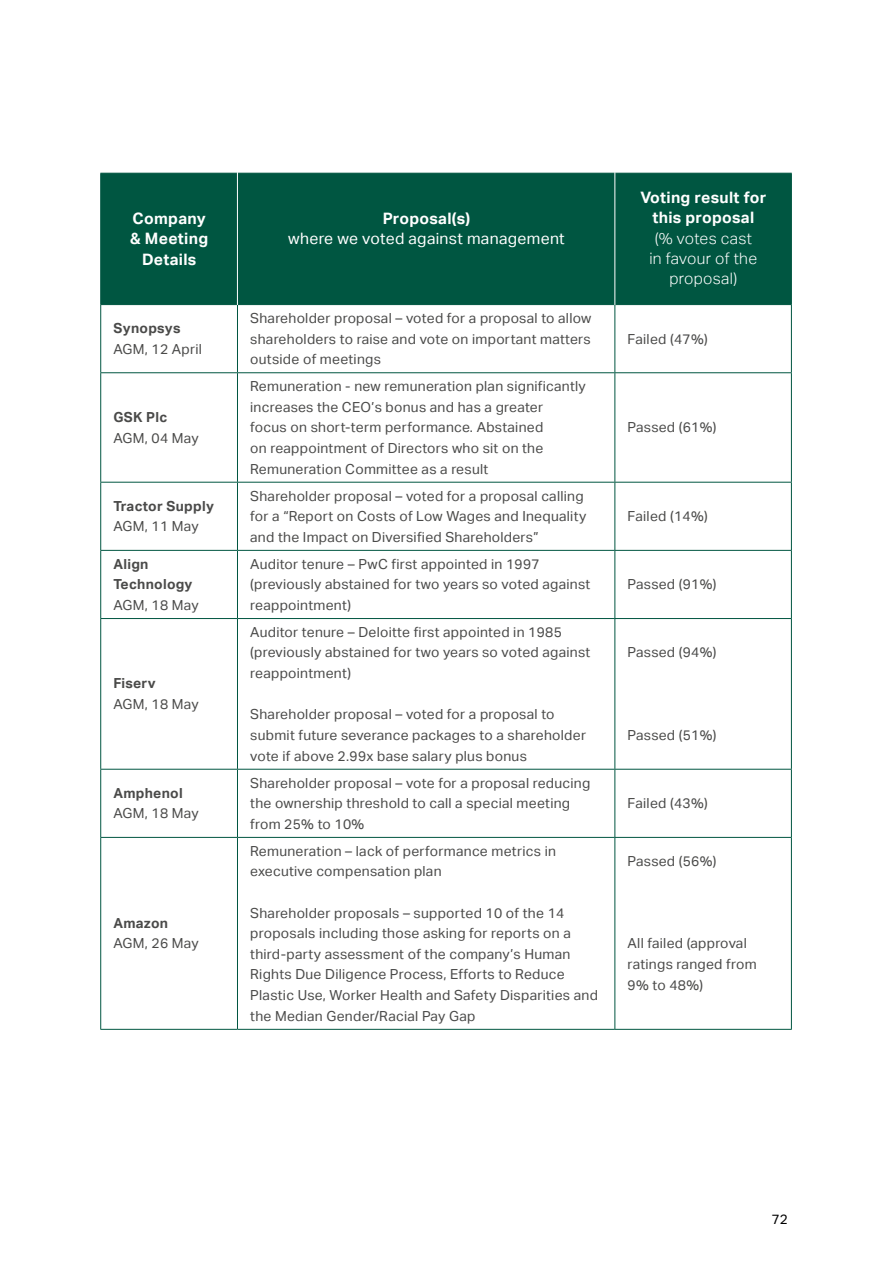
<style>
.page{position:relative;width:893px;height:1263px;background:#fff}
.page>*{position:absolute;margin:0;border:0;box-sizing:border-box;transform-origin:0 0}
.t1{font:700 15.75px/20.2px "Aktiv Grotesk";letter-spacing:.02em;color:#fff;text-align:center}
.t2{font:300 15.75px/20.2px "Aktiv Grotesk";letter-spacing:.02em;color:#fff;text-align:center}
.t3{font:15.75px "Aktiv Grotesk";letter-spacing:.02em;color:#fff}
.t4{font:13.8px/20.5px "Aktiv Grotesk";letter-spacing:.02em;color:#4a4a49}
.t5{font:700 13.8px/20.5px "Aktiv Grotesk";letter-spacing:.02em;color:#4a4a49}
.t6{font:13.5px "Aktiv Grotesk";color:#000}
</style>
<div class="page">
<div style="left:101px;top:174px;width:690px;height:130px;background:#005641"></div>
<hr style="left:100px;top:173px;width:137px;height:1px;background:#005641">
<hr style="left:100px;top:174px;width:1px;height:130px;background:#005641">
<hr style="left:237px;top:173px;width:378px;height:1px;background:#005641">
<hr style="left:615px;top:173px;width:177px;height:1px;background:#005641">
<hr style="left:791px;top:174px;width:1px;height:130px;background:#005641">
<hr style="left:100px;top:305px;width:1px;height:67px;background:#005641">
<hr style="left:237px;top:305px;width:1px;height:67px;background:#005641">
<hr style="left:614px;top:305px;width:1px;height:67px;background:#005641">
<hr style="left:791px;top:305px;width:1px;height:67px;background:#005641">
<hr style="left:100px;top:372px;width:137px;height:1px;background:#005641">
<hr style="left:100px;top:373px;width:1px;height:109px;background:#005641">
<hr style="left:237px;top:372px;width:378px;height:1px;background:#005641">
<hr style="left:237px;top:373px;width:1px;height:109px;background:#005641">
<hr style="left:615px;top:372px;width:177px;height:1px;background:#005641">
<hr style="left:614px;top:373px;width:1px;height:109px;background:#005641">
<hr style="left:791px;top:373px;width:1px;height:109px;background:#005641">
<hr style="left:100px;top:482px;width:137px;height:1px;background:#005641">
<hr style="left:100px;top:483px;width:1px;height:67px;background:#005641">
<hr style="left:237px;top:482px;width:378px;height:1px;background:#005641">
<hr style="left:237px;top:483px;width:1px;height:67px;background:#005641">
<hr style="left:615px;top:482px;width:177px;height:1px;background:#005641">
<hr style="left:614px;top:483px;width:1px;height:67px;background:#005641">
<hr style="left:791px;top:483px;width:1px;height:67px;background:#005641">
<hr style="left:100px;top:550px;width:137px;height:1px;background:#005641">
<hr style="left:100px;top:551px;width:1px;height:67px;background:#005641">
<hr style="left:237px;top:550px;width:378px;height:1px;background:#005641">
<hr style="left:237px;top:551px;width:1px;height:67px;background:#005641">
<hr style="left:615px;top:550px;width:177px;height:1px;background:#005641">
<hr style="left:614px;top:551px;width:1px;height:67px;background:#005641">
<hr style="left:791px;top:551px;width:1px;height:67px;background:#005641">
<hr style="left:100px;top:618px;width:137px;height:1px;background:#005641">
<hr style="left:100px;top:619px;width:1px;height:150px;background:#005641">
<hr style="left:237px;top:618px;width:378px;height:1px;background:#005641">
<hr style="left:237px;top:619px;width:1px;height:150px;background:#005641">
<hr style="left:615px;top:618px;width:177px;height:1px;background:#005641">
<hr style="left:614px;top:619px;width:1px;height:150px;background:#005641">
<hr style="left:791px;top:619px;width:1px;height:150px;background:#005641">
<hr style="left:100px;top:769px;width:137px;height:1px;background:#005641">
<hr style="left:100px;top:770px;width:1px;height:67px;background:#005641">
<hr style="left:237px;top:769px;width:378px;height:1px;background:#005641">
<hr style="left:237px;top:770px;width:1px;height:67px;background:#005641">
<hr style="left:615px;top:769px;width:177px;height:1px;background:#005641">
<hr style="left:614px;top:770px;width:1px;height:67px;background:#005641">
<hr style="left:791px;top:770px;width:1px;height:67px;background:#005641">
<hr style="left:100px;top:837px;width:137px;height:1px;background:#005641">
<hr style="left:100px;top:838px;width:1px;height:191px;background:#005641">
<hr style="left:237px;top:837px;width:378px;height:1px;background:#005641">
<hr style="left:237px;top:838px;width:1px;height:191px;background:#005641">
<hr style="left:615px;top:837px;width:177px;height:1px;background:#005641">
<hr style="left:614px;top:838px;width:1px;height:191px;background:#005641">
<hr style="left:791px;top:838px;width:1px;height:191px;background:#005641">
<hr style="left:100px;top:1029px;width:137px;height:1px;background:#005641">
<hr style="left:237px;top:1029px;width:378px;height:1px;background:#005641">
<hr style="left:615px;top:1029px;width:177px;height:1px;background:#005641">
<hr style="left:100px;top:304px;width:137px;height:1px;background:#005641">
<hr style="left:237px;top:304px;width:378px;height:1px;background:#005641">
<hr style="left:615px;top:304px;width:177px;height:1px;background:#005641">
<div style="left:259px;top:181px;width:355px;height:32px;background:#005641"></div>
<hr style="left:237px;top:172px;width:1px;height:133px;background:#fff">
<hr style="left:614px;top:172px;width:1px;height:133px;background:#fff">
<p class="t1" style="left:130px;top:208px;width:79px">Company &amp; Meeting<br>Details</p>
<p class="t5" style="left:113px;top:318px;width:69px">Synopsys</p>
<p class="t4" style="left:113px;top:339px;width:90px">AGM, 12 April</p>
<p class="t5" style="left:113px;top:407px;width:55px">GSK Plc</p>
<p class="t4" style="left:113px;top:428px;width:87px">AGM, 04 May</p>
<p class="t5" style="left:113px;top:496px;width:102px">Tractor Supply</p>
<p class="t4" style="left:113px;top:516px;width:87px">AGM, 11 May</p>
<p class="t5" style="left:113px;top:554px;width:81px">Align<br>Technology</p>
<p class="t4" style="left:113px;top:595px;width:87px">AGM, 18 May</p>
<p class="t5" style="left:113px;top:673px;width:44px">Fiserv</p>
<p class="t4" style="left:113px;top:694px;width:87px">AGM, 18 May</p>
<p class="t5" style="left:113px;top:783px;width:71px">Amphenol</p>
<p class="t4" style="left:113px;top:803px;width:87px">AGM, 18 May</p>
<p class="t5" style="left:113px;top:913px;width:56px">Amazon</p>
<p class="t4" style="left:113px;top:933px;width:87px">AGM, 26 May</p>
<p class="t1" style="left:383px;top:208px;width:89px">Proposal(s)</p>
<p class="t3" style="left:288px;top:230px;width:278px">where we voted against management</p>
<p class="t4" style="left:250px;top:308px;width:343px;text-align:justify">Shareholder proposal – voted for a proposal to allow shareholders to raise and vote on important matters outside of meetings</p>
<p class="t4" style="left:250px;top:376px;width:337px">Remuneration - new remuneration plan significantly increases the CEO’s bonus and has a greater<br>focus on short-term performance. Abstained<br>on reappointment of Directors who sit on the Remuneration Committee as a result</p>
<p class="t4" style="left:250px;top:485px;width:338px">Shareholder proposal – voted for a proposal calling for a “Report on Costs of Low Wages and Inequality and the Impact on Diversified Shareholders”</p>
<p class="t4" style="left:250px;top:554px;width:342px">Auditor tenure – PwC first appointed in 1997 (previously abstained for two years so voted against reappointment)</p>
<p class="t4" style="left:250px;top:622px;width:342px">Auditor tenure – Deloitte first appointed in 1985 (previously abstained for two years so voted against reappointment)</p>
<p class="t4" style="left:250px;top:704px;width:337px">Shareholder proposal – voted for a proposal to submit future severance packages to a shareholder vote if above 2.99x base salary plus bonus</p>
<p class="t4" style="left:250px;top:772px;width:342px">Shareholder proposal – vote for a proposal reducing the ownership threshold to call a special meeting from 25% to 10%</p>
<p class="t4" style="left:250px;top:841px;width:307px">Remuneration – lack of performance metrics in executive compensation plan</p>
<p class="t4" style="left:250px;top:902px;width:349px">Shareholder proposals – supported 10 of the 14 proposals including those asking for reports on a third-party assessment of the company’s Human Rights Due Diligence Process, Efforts to Reduce Plastic Use, Worker Health and Safety Disparities and the Median Gender/Racial Pay Gap</p>
<p class="t1" style="left:640px;top:188px;width:127px">Voting result for this proposal</p>
<p class="t2" style="left:649px;top:228px;width:109px">(% votes cast in favour of the proposal)</p>
<p class="t4" style="left:628px;top:329px;width:82px">Failed (47%)</p>
<p class="t4" style="left:628px;top:417px;width:90px">Passed (61%)</p>
<p class="t4" style="left:628px;top:506px;width:82px">Failed (14%)</p>
<p class="t4" style="left:628px;top:574px;width:90px">Passed (91%)</p>
<p class="t4" style="left:628px;top:642px;width:90px">Passed (94%)</p>
<p class="t4" style="left:628px;top:725px;width:90px">Passed (51%)</p>
<p class="t4" style="left:628px;top:793px;width:82px">Failed (43%)</p>
<p class="t4" style="left:628px;top:851px;width:90px">Passed (56%)</p>
<p class="t4" style="left:628px;top:933px;width:130px">All failed (approval ratings ranged from<br>9% to 48%)</p>
<p class="t6" style="left:772px;top:1211px;width:17px">72</p>
</div>
